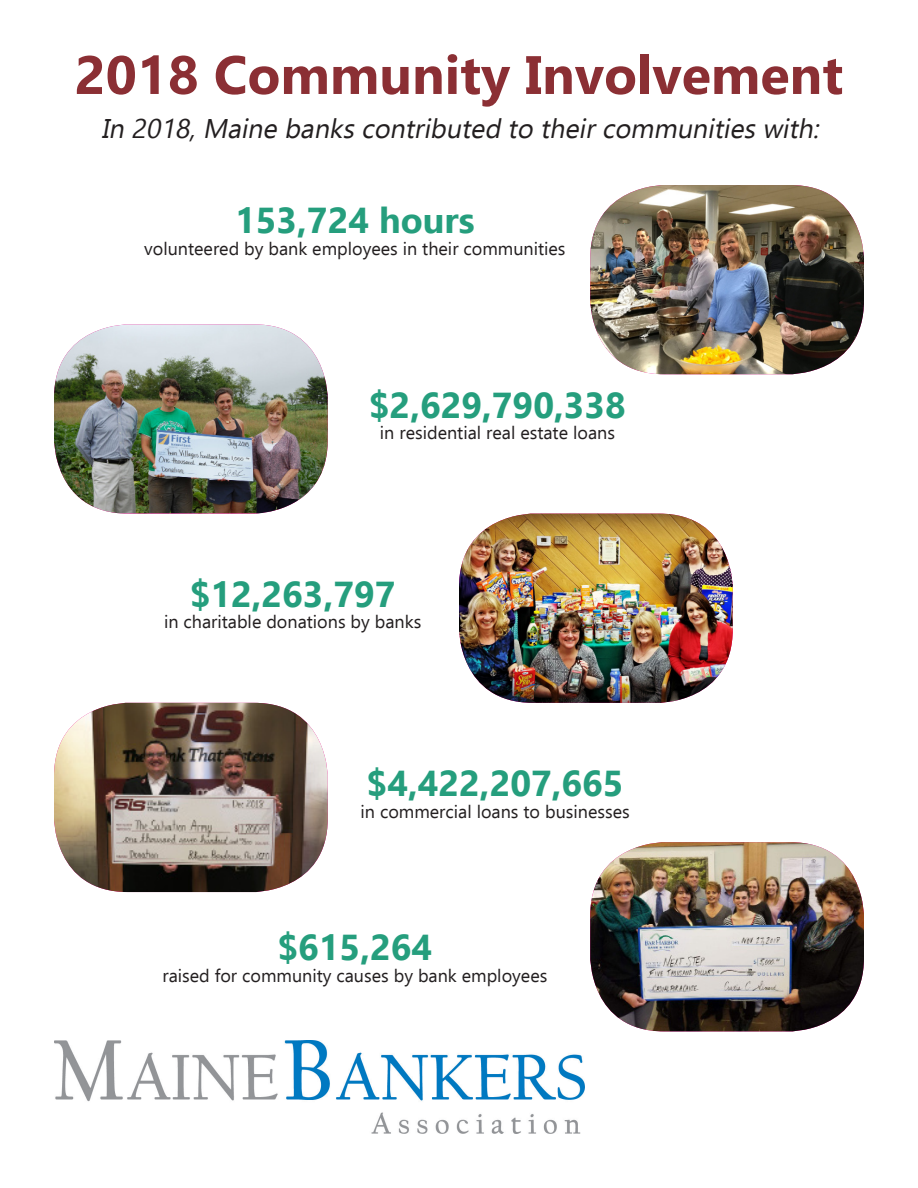
<style>
.page{position:relative;width:918px;height:1188px;background:#fff}
.page>*{position:absolute;margin:0;border:0;box-sizing:border-box;transform-origin:0 0}
.t1{font:700 54px "Ebrima";color:#8b2f34}
.t2{font:700 36px "Ebrima";color:#259e7d}
.t3{font:italic 27px "Ebrima";color:#231f20}
.t4{font:18px "Ebrima";color:#231f20}
</style>
<div class="page">
<img style="left:54px;top:1041px;width:530px;height:93px">
<img style="left:590px;top:185px;width:274px;height:189px">
<img style="left:590px;top:842px;width:274px;height:189px">
<img style="left:459px;top:514px;width:274px;height:189px">
<img style="left:54px;top:324px;width:274px;height:189px">
<img style="left:54px;top:703px;width:274px;height:189px">
<p class="t1" style="left:75px;top:35px;width:770px">2018 Community Involvement</p>
<p class="t3" style="left:101px;top:110px;width:725px">In 2018,Maine bankscontributed to theircommunitieswith:</p>
<p class="t2" style="left:235px;top:194px;width:241px">153,724 hours</p>
<p class="t4" style="left:144px;top:236px;width:423px">volunteered by bank employees in their communities</p>
<p class="t2" style="left:369px;top:378px;width:258px">$2,629,790,338</p>
<p class="t4" style="left:380px;top:420px;width:237px">in residential real estate loans</p>
<p class="t2" style="left:190px;top:567px;width:207px">$12,263,797</p>
<p class="t4" style="left:164px;top:609px;width:259px">in charitable donations by banks</p>
<p class="t2" style="left:367px;top:756px;width:258px">$4,422,207,665</p>
<p class="t4" style="left:361px;top:798px;width:271px">in commercial loans to businesses</p>
<p class="t2" style="left:278px;top:921px;width:156px">$615,264</p>
<p class="t4" style="left:162px;top:963px;width:386px">raised for community causes by bank employees</p>
</div>
